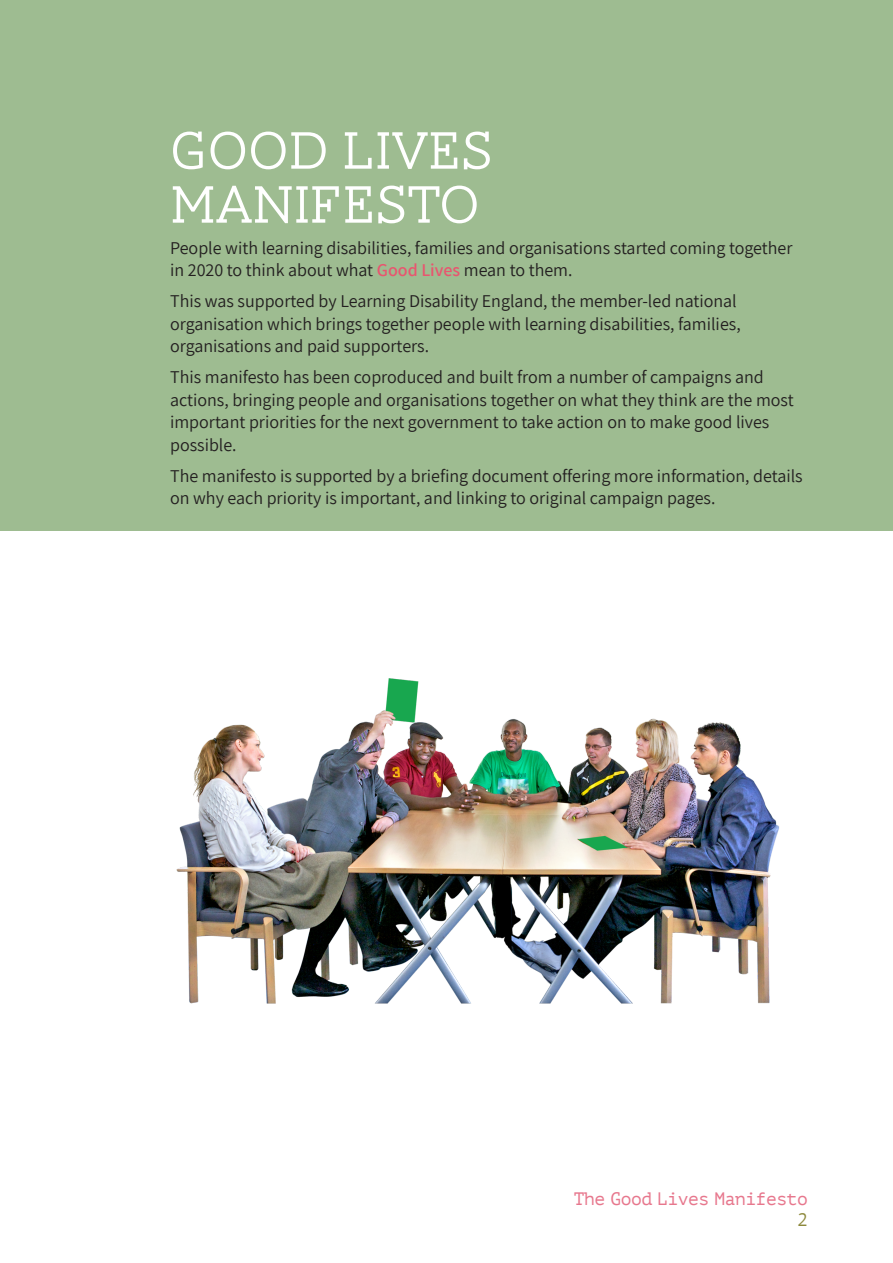
<style>
.page{position:relative;width:893px;height:1263px;background:#fff}
.page>*{position:absolute;margin:0;border:0;box-sizing:border-box;transform-origin:0 0}
.title_1{font:300 54px/54px "AW Conqueror Slab";color:#fff}
.text{font:18px/22.5px "Assistant";color:#231f20}
.t1{font:18px "PT Mono";letter-spacing:-.025em;color:#e7778d}
.t2{font:18px "PT Mono";color:#8d893c}
.s1{font-weight:600;color:#e9556f}
</style>
<div class="page">
<div style="left:0;top:0;width:893px;height:530px;background:#9ebc91"></div>
<img style="left:176px;top:678px;width:603px;height:326px">
<p class="title_1" style="left:170px;top:124px;width:326px">GOOD LIVES<br>MANIFESTO</p>
<p class="text" style="left:170px;top:236px;width:624px">People with learning disabilities, families and organisations started coming together in 2020 to think about what <span class="s1">Good Lives</span> mean to them.</p>
<p class="text" style="left:170px;top:289px;width:572px">This was supported by Learning Disability England, the member-led national organisation which brings together people with learning disabilities, families, organisations and paid supporters.</p>
<p class="text" style="left:170px;top:365px;width:625px">This manifesto has been coproduced and built from a number of campaigns and actions, bringing people and organisations together on what they think are the most important priorities for the next government to take action on to make good lives possible.</p>
<p class="text" style="left:170px;top:464px;width:634px">The manifesto is supported by a briefing document offering more information, details on why each priority is important, and linking to original campaign pages.</p>
<p class="t1" style="left:574px;top:1188px;width:236px">The Good Lives Manifesto</p>
<p class="t2" style="left:797px;top:1209px;width:12px">2</p>
</div>
